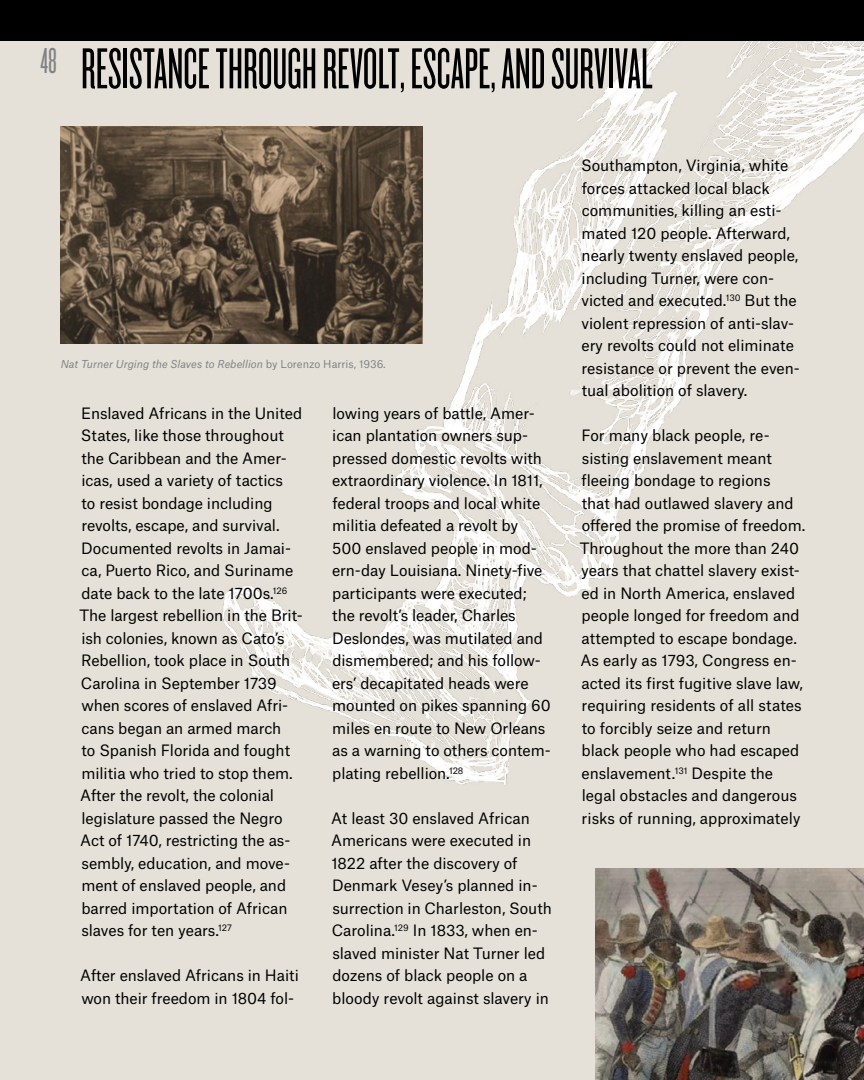
<style>
.page{position:relative;width:864px;height:1080px;background:#fff}
.page>*{position:absolute;margin:0;border:0;box-sizing:border-box;transform-origin:0 0}
.t1{font:60px "Knockout HTF26 Junior Flyweight";color:#000}
.t2{font:37.5px "Knockout HTF26 Junior Flyweight";color:#808285}
.t3{font:15px/22.5px "Atlas Grotesk";letter-spacing:-.005em;color:#000}
.t4{font:italic 10.5px "Atlas Grotesk";color:#808285}
.s1{font-style:normal}
</style>
<div class="page">
<div style="left:0;top:15px;width:864px;height:1065px;background:#e6e1d8"></div>
<img style="left:91px;top:40px;width:773px;height:745px">
<div style="left:0;top:0;width:864px;height:40px;background:#000"></div>
<img style="left:596px;top:868px;width:268px;height:212px">
<img style="left:61px;top:126px;width:362px;height:217px">
<h2 class="t2" style="left:40px;top:43px;width:18px">48</h2>
<h1 class="t1" style="left:81px;top:40px;width:574px">RESISTANCE THROUGH REVOLT, ESCAPE, AND SURVIVAL</h1>
<p class="t4" style="left:61px;top:355px;width:326px">Nat Turner Urging the Slaves to Rebellion <span class="s1">by Lorenzo Harris, 1936.</span></p>
<p class="t3" style="left:79px;top:400px;width:225px">Enslaved Africans in the United<br>States, like those throughout the Caribbean and the Amer&shy;icas, used a variety of tactics<br>to resist bondage including revolts, escape, and survival.<br>Documented revolts in Jamai&shy;ca, Puerto Rico, and Suriname date back to the late 1700s.<sup>126<br></sup>The largest rebellion in the Brit&shy;ish colonies, known as Cato’s<br>Rebellion, took place in South<br>Carolina in September 1739 when scores of enslaved Afri&shy;cans began an armed march<br>to Spanish Florida and fought militia who tried to stop them.<br>After the revolt, the colonial legislature passed the Negro<br>Act of 1740, restricting the as&shy;sembly, education, and move&shy;ment of enslaved people, and barred importation of African slaves for ten years.<sup>127</sup></p>
<p class="t3" style="left:80px;top:962px;width:220px">After enslaved Africans in Haiti won their freedom in 1804 fol-</p>
<p class="t3" style="left:332px;top:400px;width:220px">lowing years of battle, Amer&shy;ican plantation owners sup&shy;pressed domestic revolts with extraordinary violence. In 1811, federal troops and local white militia defeated a revolt by<br>500 enslaved people in mod&shy;ern-day Louisiana. Ninety-five participants were executed; the revolt’s leader, Charles<br>Deslondes, was mutilated and dismembered; and his follow&shy;ers’ decapitated heads were mounted on pikes spanning 60 miles en route to New Orleans as a warning to others contem&shy;plating rebellion.<sup>128</sup></p>
<p class="t3" style="left:331px;top:805px;width:222px">At least 30 enslaved African<br>Americans were executed in<br>1822 after the discovery of<br>Denmark Vesey’s planned in&shy;surrection in Charleston, South<br>Carolina.<sup>129</sup> In 1833, when en&shy;slaved minister Nat Turner led dozens of black people on a bloody revolt against slavery in</p>
<p class="t3" style="left:581px;top:152px;width:220px">Southampton, Virginia, white forces attacked local black communities, killing an esti&shy;mated 120 people. Afterward, nearly twenty enslaved people, including Turner, were con&shy;victed and executed.<sup>130</sup> But the violent repression of anti-slav&shy;ery revolts could not eliminate resistance or prevent the even&shy;tual abolition of slavery.</p>
<p class="t3" style="left:580px;top:422px;width:227px">For many black people, re&shy;sisting enslavement meant fleeing bondage to regions<br>that had outlawed slavery and offered the promise of freedom.<br>Throughout the more than 240 years that chattel slavery exist&shy;ed in North America, enslaved people longed for freedom and attempted to escape bondage.<br>As early as 1793, Congress en&shy;acted its first fugitive slave law, requiring residents of all states to forcibly seize and return black people who had escaped enslavement.<sup>131</sup> Despite the legal obstacles and dangerous risks of running, approximately</p>
</div>
